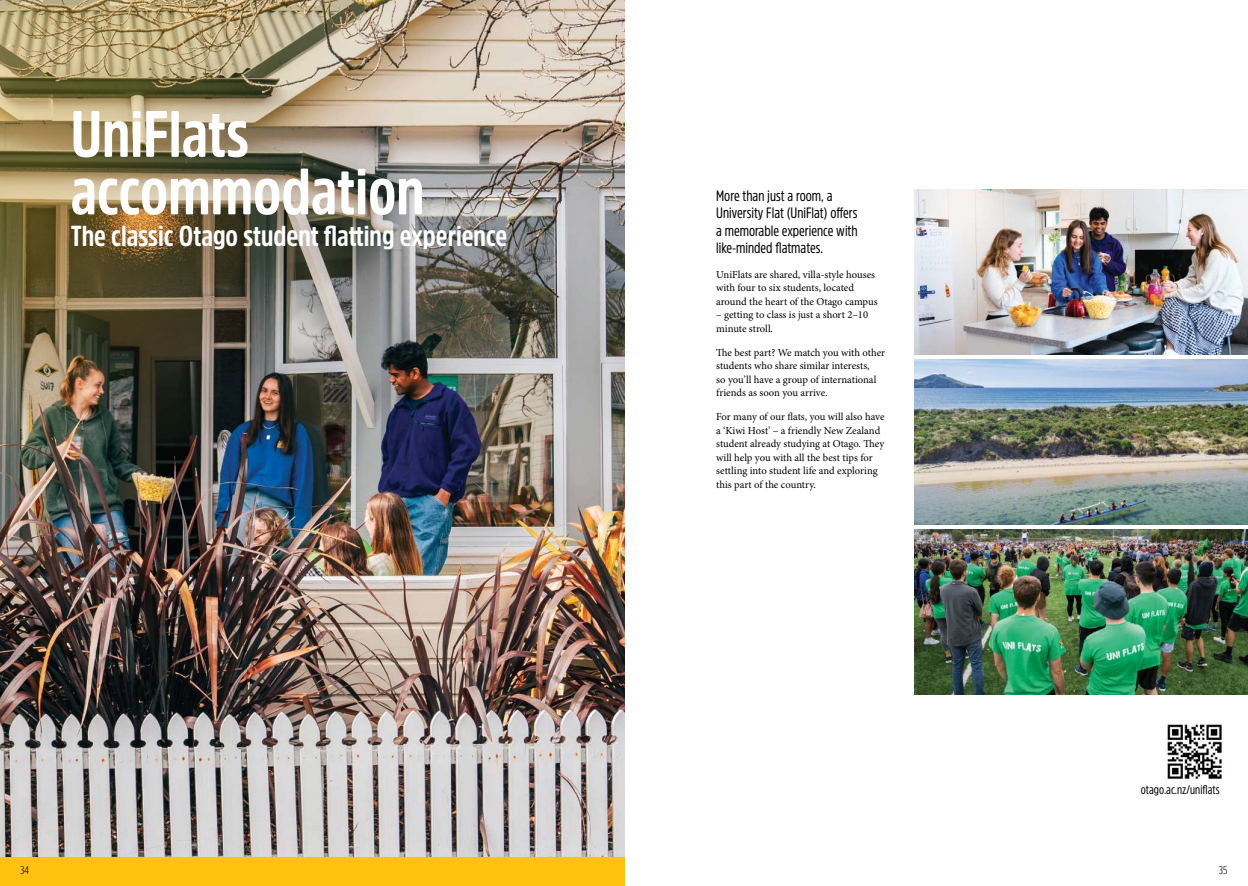
<style>
.page{position:relative;width:1248px;height:886px;background:#fff}
.page>*{position:absolute;margin:0;border:0;box-sizing:border-box;transform-origin:0 0}
.t1{font:700 65px/57.5px "Amsi Pro Cond";color:#fff}
.t2{font:700 28.75px "Amsi Pro Cond";color:#fff}
.t3{font:15px/17.5px "Amsi Pro Cond";color:#000}
.t4{font:12.5px "Amsi Pro Cond";color:#000}
.t5{font:300 11.25px "Amsi Pro Cond";color:#000}
.t6{font:10.62px/13.5px "Minion Pro";letter-spacing:-.005em;color:#000}
</style>
<div class="page">
<img style="left:914px;top:190px;width:333px;height:164px">
<img style="left:914px;top:360px;width:333px;height:164px">
<img style="left:914px;top:530px;width:333px;height:164px">
<img style="left:0;top:0;width:624px;height:857px">
<img style="left:1166px;top:724px;width:56px;height:56px">
<div style="left:0;top:857px;width:624px;height:29px;background:#ffc20e"></div>
<h1 class="t1" style="left:71px;top:103px;width:355px">UniFlats accommodation</h1>
<h2 class="t2" style="left:71px;top:216px;width:438px">The classic Otago student flatting experience</h2>
<h3 class="t3" style="left:716px;top:186px;width:143px">More than just a room, a<br>University Flat (UniFlat) offers a memorable experience with like-minded flatmates.</h3>
<p class="t6" style="left:716px;top:267px;width:163px">UniFlats are shared, villa-style houses with four to six students, located around the heart of the Otago campus</p>
<p class="t6" style="left:716px;top:308px;width:153px">– getting to class is just a short 2–10 minute stroll.</p>
<p class="t6" style="left:716px;top:346px;width:170px">The best part? We match you with other students who share similar interests,<br>so you’ll have a group of international friends as soon you arrive.</p>
<p class="t6" style="left:716px;top:410px;width:170px">For many of our flats, you will also have a ‘Kiwi Host’ – a friendly New Zealand student already studying at Otago. They will help you with all the best tips for settling into student life and exploring this part of the country.</p>
<p class="t4" style="left:1140px;top:781px;width:80px">otago.ac.nz/uniflats</p>
<p class="t5" style="left:20px;top:862px;width:11px">34</p>
<p class="t5" style="left:1218px;top:862px;width:10px">35</p>
</div>
